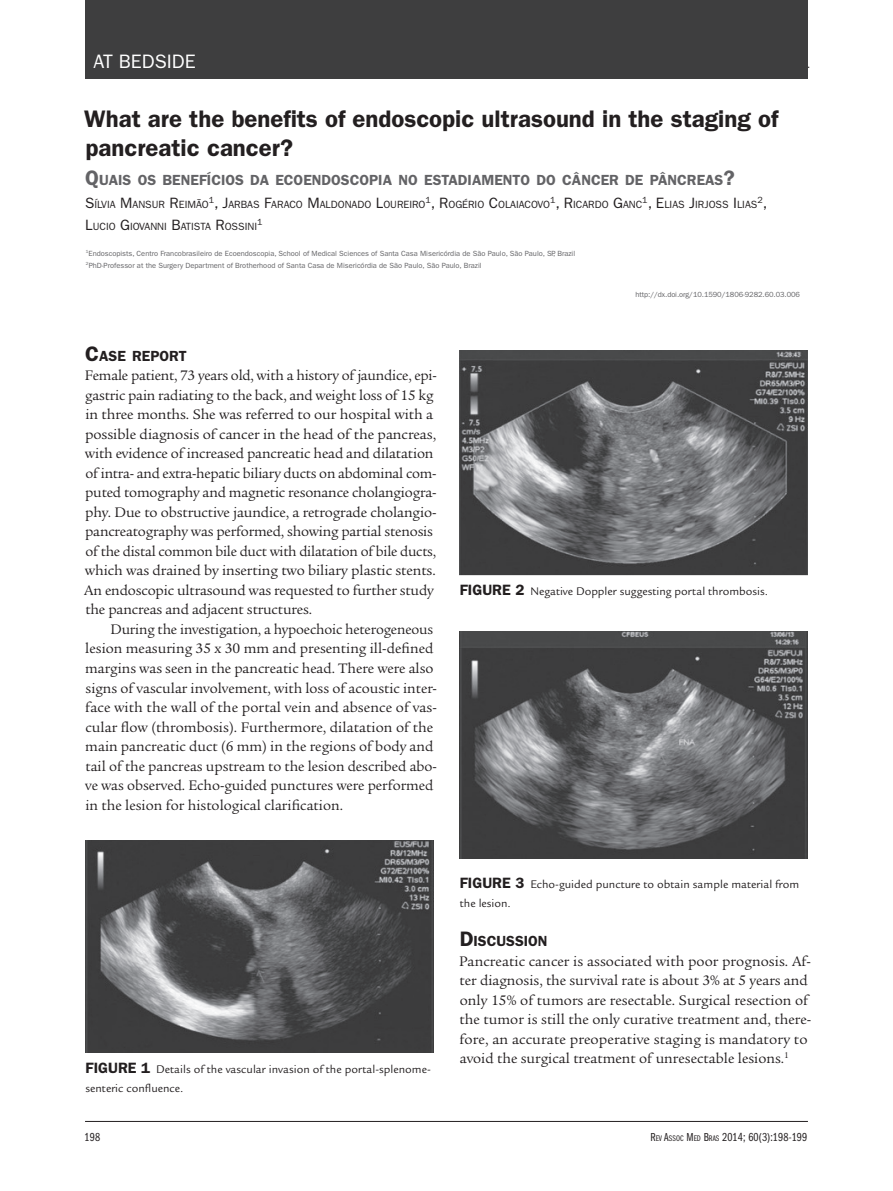
<style>
.page{position:relative;width:893px;height:1191px;background:#fff}
.page>*{position:absolute;margin:0;border:0;box-sizing:border-box;transform-origin:0 0}
.t1{font:600 24px/29.2px "ITC Franklin Gothic Std";color:#231f20}
.t2{font:19.5px "ITC Franklin Gothic Std";color:#fff}
.t3{font:15px/19.5px "Legacy Serif Std";letter-spacing:-.005em;color:#231f20}
.t4{font:600 14.7px "ITC Franklin Gothic Std";color:#636366}
.t5{font:600 14.7px "ITC Franklin Gothic Std";color:#231f20}
.t6{font:12px/19.5px "Legacy Sans Std";color:#231f20}
.t7{font:12px "ITC Franklin Gothic Std Bk Cp";letter-spacing:.01em;color:#231f20}
.t8{font:10.5px "ITC Franklin Gothic Std";color:#231f20}
.t9{font:9px "ITC Franklin Gothic Std";color:#231f20}
.t10{font:7.5px/12px "ITC Franklin Gothic Std";color:#636366}
.s1{font-size:21px}
.s2{font-size:15px}
.s3{font-family:"ITC Franklin Gothic Std";font-weight:600;font-size:15px}
.s4{font-size:8.4px}
</style>
<div class="page">
<hr style="left:85px;top:78px;width:723px;height:1px;background:#231f20">
<hr style="left:85px;top:1121px;width:723px;height:1px;background:#231f20">
<div style="left:85px;top:0;width:723px;height:78px;background:#3e3e3f"></div>
<img style="left:85px;top:840px;width:349px;height:212px">
<img style="left:459px;top:350px;width:349px;height:225px">
<img style="left:459px;top:631px;width:349px;height:227px">
<h2 class="t2" style="left:94px;top:50px;width:104px">at bedside</h2>
<h1 class="t1" style="left:84px;top:104px;width:696px">What are the benefits of endoscopic ultrasound in the staging of pancreatic cancer?</h1>
<p class="t4" style="left:85px;top:172px;width:651px"><span class="s1">Q</span>UAIS OS BENEFÍCIOS DA ECOENDOSCOPIA NO ESTADIAMENTO DO CÂNCER DE PÂNCREAS<span class="s1">?</span></p>
<p class="t8" style="left:85px;top:198px;width:673px"><span class="s2">S</span>ÍLVIA <span class="s2">M</span>ANSUR <span class="s2">R</span> EIMÃO<sup>1</sup><span class="s2">, J</span>ARBAS <span class="s2">F</span>ARACO <span class="s2">M</span>ALDONADO <span class="s2">L</span>OUREIRO<sup>1</sup><span class="s2">, R</span>OGÉRIO <span class="s2">C</span>OLAIACOVO<sup>1</sup><span class="s2">, R</span> ICARDO <span class="s2">G</span>ANC<sup>1</sup><span class="s2">, E</span> LIAS <span class="s2">J</span>IRJOSS <span class="s2">I</span> LIAS</p>
<p class="t9" style="left:757px;top:195px;width:11px">2<span class="s2">,</span></p>
<p class="t8" style="left:85px;top:221px;width:173px"><span class="s2">L</span>UCIO <span class="s2">G</span>IOVANNI <span class="s2">B</span>ATISTA <span class="s2">R</span>OSSINI</p>
<p class="t9" style="left:257px;top:217px;width:7px">1</p>
<p class="t10" style="left:86px;top:247px;width:491px"><sup>1</sup>Endoscopists, Centro Francobrasileiro de Ecoendoscopia, School of Medical Sciences of Santa Casa Misericórdia de São Paulo, São Paulo, SP, Brazil<br><sup>2</sup>PhD-Professor at the Surgery Department of Brotherhood of Santa Casa de Misericórdia de São Paulo, São Paulo, Brazil</p>
<p class="t10" style="left:636px;top:288px;width:166px">http://dx.doi.org/10.1590/1806-9282.60.03.006</p>
<p class="t5" style="left:85px;top:347px;width:103px"><span class="s1">C</span>ASE REPORT</p>
<p class="t3" style="left:84px;top:366px;width:354px">Female patient, 73 years old, with a history of jaundice, epi&shy;gastric pain radiating to the back, and weight loss of 15 kg in three months. She was referred to our hospital with a possible diagnosis of cancer in the head of the pancreas, with evidence of increased pancreatic head and dilatation of intra- and extra-hepatic biliary ducts on abdominal com&shy;puted tomography and magnetic resonance cholangiogra&shy;phy. Due to obstructive jaundice, a retrograde cholangio&shy;pancreatography was performed, showing partial stenosis of the distal common bile duct with dilatation of bile ducts, which was drained by inserting two biliary plastic stents.<br>An endoscopic ultrasound was requested to further study the pancreas and adjacent structures.</p>
<p class="t3" style="left:85px;top:619px;width:353px;text-indent:25px">During the investigation, a hypoechoic heterogeneous lesion measuring 35 x 30 mm and presenting ill-defined margins was seen in the pancreatic head. There were also signs of vascular involvement, with loss of acoustic inter&shy;face with the wall of the portal vein and absence of vas&shy;cular flow (thrombosis). Furthermore, dilatation of the main pancreatic duct (6 mm) in the regions of body and tail of the pancreas upstream to the lesion described abo&shy;ve was observed. Echo-guided punctures were performed in the lesion for histological clarification.</p>
<p class="t6" style="left:460px;top:581px;width:310px"><span class="s3">Figure 2</span> Negative Doppler suggesting portal thrombosis.</p>
<p class="t6" style="left:85px;top:1059px;width:347px"><span class="s3">Figure 1</span> Details of the vascular invasion of the portal-splenome&shy;senteric confluence.</p>
<p class="t6" style="left:460px;top:874px;width:341px"><span class="s3">Figure 3</span> Echo-guided puncture to obtain sample material from the lesion.</p>
<p class="t5" style="left:460px;top:932px;width:89px"><span class="s1">D</span>ISCUSSION</p>
<p class="t3" style="left:459px;top:951px;width:354px">Pancreatic cancer is associated with poor prognosis. Af&shy;ter diagnosis, the survival rate is about 3% at 5 years and only 15% of tumors are resectable. Surgical resection of the tumor is still the only curative treatment and, there&shy;fore, an accurate preoperative staging is mandatory to avoid the surgical treatment of unresectable lesions.<sup>1</sup></p>
<p class="t7" style="left:85px;top:1130px;width:17px">198</p>
<p class="t7" style="left:650px;top:1130px;width:158px">R<span class="s4">EV</span> A<span class="s4">SSOC</span> M<span class="s4">ED</span> B<span class="s4">RAS</span> 2014; 60(3):198-199</p>
</div>
